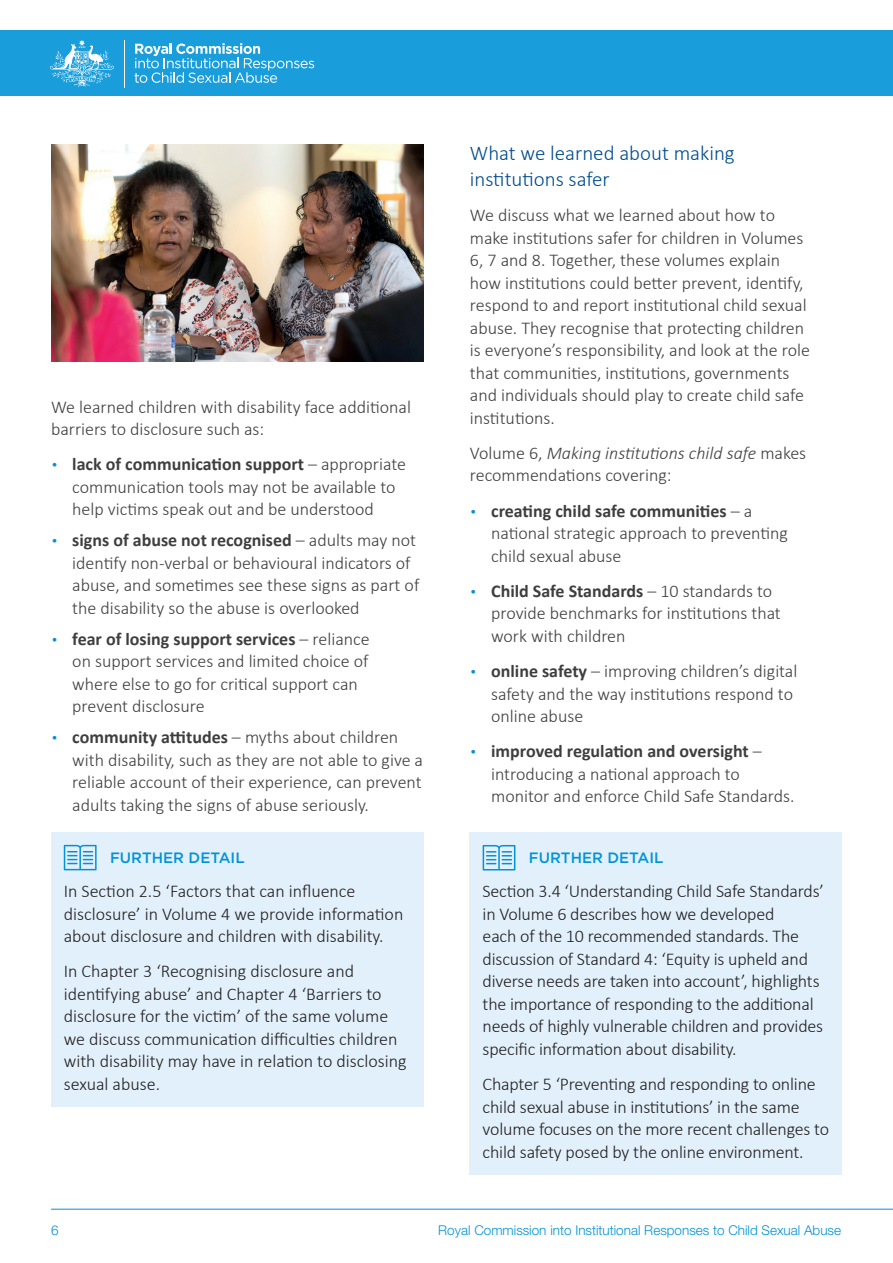
<style>
.page{position:relative;width:893px;height:1263px;background:#fff}
.page>*{position:absolute;margin:0;border:0;box-sizing:border-box;transform-origin:0 0}
.HEADING_4{font:300 21px/25.5px "Calibri";color:#014c8f}
.BODY{font:300 18px/22.5px "Calibri";color:#3e3e3f}
.CALLOUT_BOX{font:300 18px/22.5px "Calibri";letter-spacing:-.01em;color:#231f20}
.BODY-2{font:500 15px "Gotham";color:#0093d8}
.t1{font:300 13.5px "Helvetica Neue LT Pro";color:#0093d8}
.s1{font-family:"Gotham";font-size:15px;color:#0093d8}
.s2{font-weight:700}
.s3{font-style:italic}
</style>
<div class="page">
<hr style="left:51px;top:1209px;width:842px;height:1px;background:#0093d8">
<div style="left:51px;top:832px;width:372px;height:275px;background:#e1f0fa"></div>
<svg style="left:64px;top:845px;width:33px;height:25px"></svg>
<div style="left:470px;top:832px;width:372px;height:342px;background:#e1f0fa"></div>
<svg style="left:483px;top:845px;width:32px;height:25px"></svg>
<img style="left:51px;top:145px;width:372px;height:216px">
<div style="left:0;top:30px;width:893px;height:66px;background:#1a9edb"></div>
<hr style="left:124px;top:41px;width:1px;height:47px;background:#fff">
<svg style="left:135px;top:43px;width:179px;height:40px"></svg>
<svg style="left:50px;top:40px;width:64px;height:47px"></svg>
<p class="BODY" style="left:51px;top:394px;width:361px">We learned children with disability face additional barriers to disclosure such as:</p>
<p class="BODY" style="left:72px;top:452px;width:335px;text-indent:-21px"><span class="s1">•</span> <span class="s2">lack of communication support</span> – appropriate communication tools may not be available to help victims speak out and be understood</p>
<p class="BODY" style="left:72px;top:528px;width:349px;text-indent:-21px"><span class="s1">•</span> <span class="s2">signs of abuse not recognised</span> – adults may not identify non-verbal or behavioural indicators of abuse, and sometimes see these signs as part of the disability so the abuse is overlooked</p>
<p class="BODY" style="left:72px;top:627px;width:299px;text-indent:-21px"><span class="s1">•</span> <span class="s2">fear of losing support services</span> – reliance on support services and limited choice of where else to go for critical support can prevent disclosure</p>
<p class="BODY" style="left:72px;top:725px;width:352px;text-indent:-21px"><span class="s1">•</span> <span class="s2">community attitudes</span> – myths about children with disability, such as they are not able to give a reliable account of their experience, can prevent adults taking the signs of abuse seriously.</p>
<p class="BODY-2" style="left:110px;top:848px;width:136px">FURTHER DETAIL</p>
<p class="CALLOUT_BOX" style="left:64px;top:879px;width:341px">In Section 2.5 ‘Factors that can influence disclosure’ in Volume 4 we provide information about disclosure and children with disability.</p>
<p class="CALLOUT_BOX" style="left:64px;top:959px;width:344px">In Chapter 3 ‘Recognising disclosure and identifying abuse’ and Chapter 4 ‘Barriers to disclosure for the victim’ of the same volume we discuss communication difficulties children with disability may have in relation to disclosing sexual abuse.</p>
<p class="HEADING_4" style="left:470px;top:140px;width:266px">What we learned about making institutions safer</p>
<p class="BODY" style="left:470px;top:203px;width:342px">We discuss what we learned about how to make institutions safer for children in Volumes 6, 7 and 8. Together, these volumes explain how institutions could better prevent, identify, respond to and report institutional child sexual abuse. They recognise that protecting children is everyone’s responsibility, and look at the role that communities, institutions, governments and individuals should play to create child safe institutions.</p>
<p class="BODY" style="left:470px;top:441px;width:338px">Volume 6, <span class="s3">Making institutions child safe</span> makes recommendations covering:</p>
<p class="BODY" style="left:491px;top:499px;width:298px;text-indent:-21px"><span class="s1">•</span> <span class="s2">creating child safe communities</span> – a national strategic approach to preventing child sexual abuse</p>
<p class="BODY" style="left:491px;top:579px;width:291px;text-indent:-21px"><span class="s1">•</span> <span class="s2">Child Safe Standards</span> – 10 standards to provide benchmarks for institutions that work with children</p>
<p class="BODY" style="left:491px;top:659px;width:308px;text-indent:-21px"><span class="s1">•</span> <span class="s2">online safety</span> – improving children’s digital safety and the way institutions respond to online abuse</p>
<p class="BODY" style="left:491px;top:739px;width:305px;text-indent:-21px"><span class="s1">•</span> <span class="s2">improved regulation and oversight</span> – introducing a national approach to monitor and enforce Child Safe Standards.</p>
<p class="BODY-2" style="left:529px;top:848px;width:136px">FURTHER DETAIL</p>
<p class="CALLOUT_BOX" style="left:483px;top:879px;width:343px">Section 3.4 ‘Understanding Child Safe Standards’ in Volume 6 describes how we developed<br>each of the 10 recommended standards. The discussion of Standard 4: ‘Equity is upheld and diverse needs are taken into account’, highlights the importance of responding to the additional needs of highly vulnerable children and provides specific information about disability.</p>
<p class="CALLOUT_BOX" style="left:483px;top:1072px;width:348px">Chapter 5 ‘Preventing and responding to online child sexual abuse in institutions’ in the same volume focuses on the more recent challenges to child safety posed by the online environment.</p>
<p class="t1" style="left:51px;top:1222px;width:9px">6</p>
<p class="t1" style="left:438px;top:1222px;width:404px">Royal Commission into Institutional Responses to Child Sexual Abuse</p>
</div>
